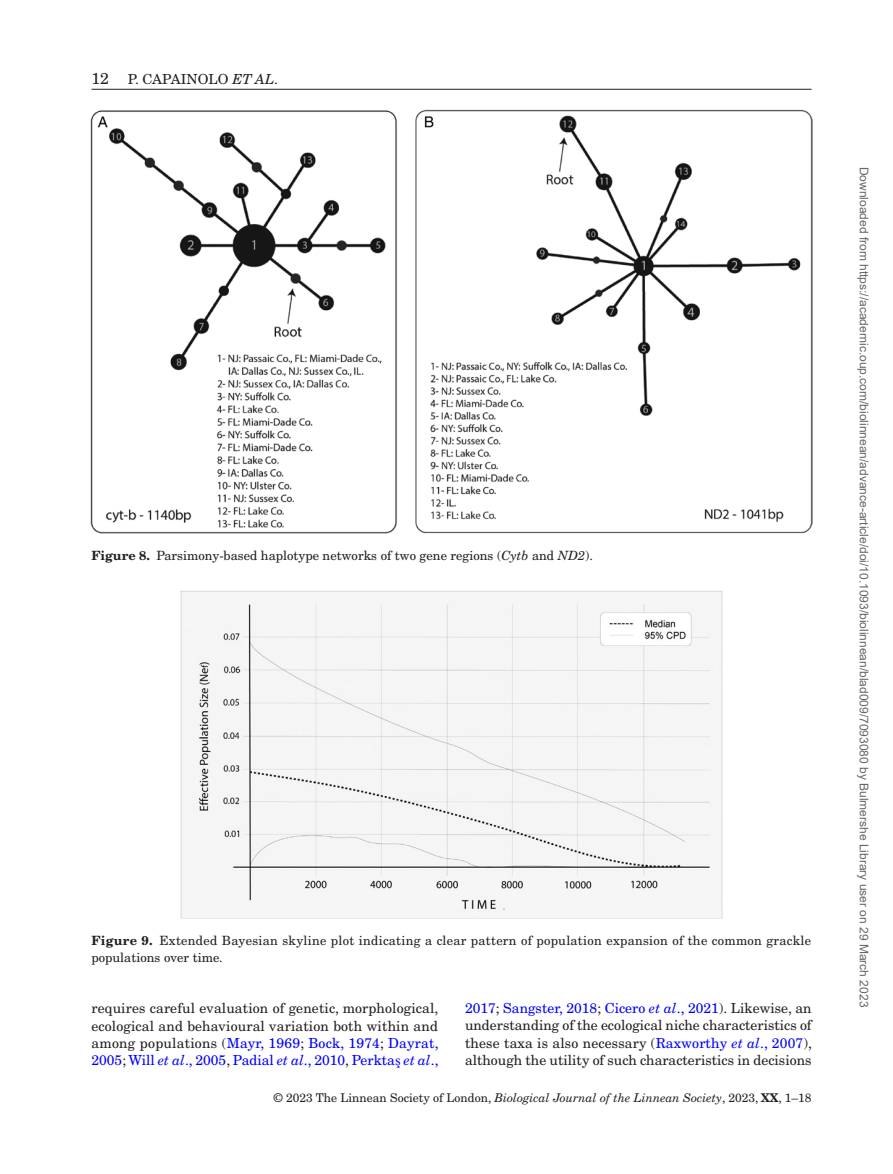
<style>
.page{position:relative;width:893px;height:1174px;background:#fff}
.page>*{position:absolute;margin:0;border:0;box-sizing:border-box;transform-origin:0 0}
.t1{font:13.8px/17.2px "New Century Schlbk LT Std";color:#231f20;text-align:justify}
.t2{font:12.75px/16.5px "New Century Schlbk LT Std";letter-spacing:.02em;color:#231f20}
.t3{font:12.75px "New Century Schlbk LT Std";color:#231f20}
.t4{font:12px "Arial";color:#666}
.t5{font:12px "New Century Schlbk LT Std";color:#231f20}
.s1{font-size:15.75px}
.s2{font-style:italic}
.s3{font-weight:700}
.s4{color:#00f}
.s5{font-style:italic;color:#00f}
.s6{font-family:"Gandhari Unicode";color:#00f}
</style>
<div class="page">
<hr style="left:92px;top:89px;width:720px;height:1px;background:#231f20">
<img style="left:91px;top:110px;width:721px;height:424px">
<img style="left:180px;top:590px;width:543px;height:329px">
<p class="t1" style="left:92px;top:70px;width:188px"><span class="s1">12</span> P. CAPAINOLO <span class="s2">ET AL</span>.</p>
<p class="t3" style="left:92px;top:547px;width:503px"><span class="s3">Figure 8.</span> Parsimony-based haplotype networks of two gene regions (<span class="s2">Cytb</span> and <span class="s2">ND2</span>).</p>
<p class="t2" style="left:92px;top:932px;width:721px"><span class="s3">Figure 9.</span> Extended Bayesian skyline plot indicating a clear pattern of population expansion of the common grackle populations over time.</p>
<p class="t1" style="left:92px;top:999px;width:349px">requires careful evaluation of genetic, morphological, ecological and behavioural variation both within and among populations (<span class="s4">Mayr, 1969</span>; <span class="s4">Bock, 1974</span>; <span class="s4">Dayrat, 2005</span>; <span class="s4">Will</span> <span class="s5">et al</span><span class="s4">., 2005</span>, <span class="s4">Padial</span> <span class="s5">et al</span><span class="s4">., 2010</span>, <span class="s4">Perkta</span><span class="s6">ş</span> <span class="s5">et al</span><span class="s4">.,</span></p>
<p class="t1" style="left:465px;top:999px;width:348px"><span class="s4">2017</span>; <span class="s4">Sangster, 2018</span>; <span class="s4">Cicero</span> <span class="s5">et al</span><span class="s4">., 2021</span>). Likewise, an understanding of the ecological niche characteristics of these taxa is also necessary (<span class="s4">Raxworthy</span> <span class="s5">et al</span><span class="s4">., 2007</span>), although the utility of such characteristics in decisions</p>
<p class="t5" style="left:274px;top:1090px;width:539px">© 2023 The Linnean Society of London, <span class="s2">Biological Journal of the Linnean Society</span>, 2023, <span class="s3">XX</span>, 1–18</p>
<p class="t4" style="left:868px;top:167px;width:842px;rotate:90deg">Downloaded from https://academic.oup.com/biolinnean/advance-article/doi/10.1093/biolinnean/blad009/7093080 by Bulmershe Library user on 29 March 2023</p>
</div>
